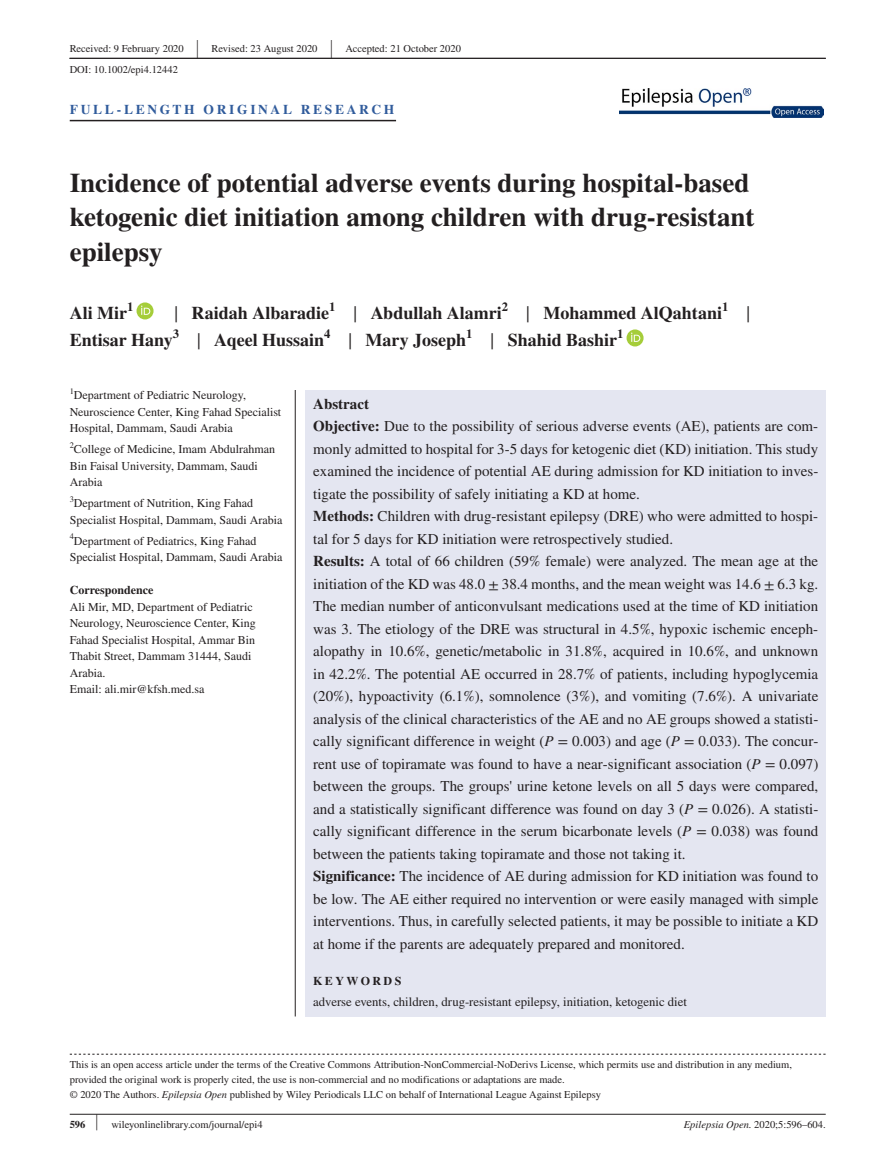
<style>
.page{position:relative;width:893px;height:1174px;background:#fff}
.page>*{position:absolute;margin:0;border:0;box-sizing:border-box;transform-origin:0 0}
.t1{font:700 27px/34.5px "STIX";color:#231f20}
.t2{font:26.55px "STIX";color:#231f20;scale:.4 1}
.t3{font:700 18px/27px "STIX";color:#231f20}
.t4{font:15px/22.5px "STIX";color:#231f20}
.t5{font:700 13.5px "STIX";letter-spacing:.2em;color:#315c9c}
.t6{font:12.75px "STIX";color:#231f20}
.t7{font:12px/16.5px "STIX";color:#231f20}
.t8{font:700 12px "STIX";color:#231f20}
.t9{font:700 12px "STIX";letter-spacing:.2em;color:#231f20}
.t10{font:10.5px/15px "STIX";color:#231f20}
.t11{font:8.4px "STIX";color:#231f20}
.s1{font-weight:400;font-size:23.4px}
.s2{font-weight:700}
.s3{font-style:italic}
.s4{font-size:23.1px}
</style>
<div class="page">
<hr style="left:70px;top:1113px;width:756px;height:1px;background:#231f20">
<hr style="left:69px;top:58px;width:757px;height:1px;background:#231f20">
<img style="left:619px;top:88px;width:204px;height:30px">
<hr style="left:70px;top:120px;width:326px;height:1px;background:#231f20">
<div style="left:137px;top:302px;width:17px;height:17px;background:#a5cd39;border-radius:50%"></div>
<svg style="left:141px;top:305px;width:9px;height:10px"></svg>
<div style="left:627px;top:329px;width:17px;height:17px;background:#a5cd39;border-radius:50%"></div>
<svg style="left:631px;top:332px;width:9px;height:10px"></svg>
<svg style="left:70px;top:1053px;width:756px;height:1px"></svg>
<div style="left:306px;top:390px;width:520px;height:626px;background:#e4e6f1"></div>
<hr style="left:295px;top:390px;width:1px;height:626px;background:#231f20">
<p class="t10" style="left:70px;top:41px;width:116px">Received: 9 February 2020</p>
<h2 class="t2" style="left:197px;top:31px;width:7px">|</h2>
<p class="t10" style="left:212px;top:41px;width:107px">Revised: 23 August 2020</p>
<h2 class="t2" style="left:330px;top:31px;width:7px">|</h2>
<p class="t10" style="left:345px;top:41px;width:117px">Accepted: 21 October 2020</p>
<p class="t10" style="left:70px;top:63px;width:110px">DOI: 10.1002/epi4.12442</p>
<p class="t5" style="left:70px;top:101px;width:326px">FULL-LENGTH ORIGINAL RESEARCH</p>
<h1 class="t1" style="left:70px;top:165px;width:686px">Incidence of potential adverse events during hospital-based ketogenic diet initiation among children with drug-resistant epilepsy</h1>
<p class="t3" style="left:70px;top:300px;width:65px">Ali Mir<sup>1</sup></p>
<p class="t3" style="left:70px;top:300px;width:682px;text-indent:105px"><span class="s1">|</span> Raidah Albaradie<sup>1</sup> <span class="s1">|</span> Abdullah Alamri<sup>2</sup> <span class="s1">|</span> Mohammed AlQahtani<sup>1</sup> <span class="s1">|<br></span>Entisar Hany<sup>3</sup> <span class="s1">|</span> Aqeel Hussain<sup>4</sup> <span class="s1">|</span> Mary Joseph<sup>1</sup> <span class="s1">|</span> Shahid Bashir<sup>1</sup></p>
<p class="t7" style="left:70px;top:387px;width:213px"><sup>1</sup>Department of Pediatric Neurology,<br>Neuroscience Center, King Fahad Specialist<br>Hospital, Dammam, Saudi Arabia</p>
<p class="t11" style="left:70px;top:439px;width:6px">2</p>
<p class="t7" style="left:70px;top:441px;width:207px;text-indent:4px">College of Medicine, Imam Abdulrahman<br>Bin Faisal University, Dammam, Saudi<br>Arabia</p>
<p class="t11" style="left:70px;top:493px;width:6px">3</p>
<p class="t7" style="left:70px;top:495px;width:214px;text-indent:4px">Department of Nutrition, King Fahad<br>Specialist Hospital, Dammam, Saudi Arabia</p>
<p class="t11" style="left:70px;top:530px;width:6px">4</p>
<p class="t7" style="left:70px;top:533px;width:214px;text-indent:4px">Department of Pediatrics, King Fahad<br>Specialist Hospital, Dammam, Saudi Arabia</p>
<p class="t8" style="left:70px;top:583px;width:85px">Correspondence</p>
<p class="t7" style="left:70px;top:599px;width:188px">Ali Mir, MD, Department of Pediatric<br>Neurology, Neuroscience Center, King<br>Fahad Specialist Hospital, Ammar Bin<br>Thabit Street, Dammam 31444, Saudi<br>Arabia.<br>Email: ali.mir@kfsh.med.sa</p>
<p class="t4" style="left:313px;top:393px;width:507px"><span class="s2">Abstract<br>Objective:</span> Due to the possibility of serious adverse events (AE), patients are com&shy;monly admitted to hospital for 3-5 days for ketogenic diet (KD) initiation. This study examined the incidence of potential AE during admission for KD initiation to inves&shy;tigate the possibility of safely initiating a KD at home.<br><span class="s2">Methods:</span> Children with drug-resistant epilepsy (DRE) who were admitted to hospi&shy;tal for 5 days for KD initiation were retrospectively studied.<br><span class="s2">Results:</span> A total of 66 children (59% female) were analyzed. The mean age at the initiation of the KD was 48.0 ± 38.4 months, and the mean weight was 14.6 ± 6.3 kg.<br>The median number of anticonvulsant medications used at the time of KD initiation was 3. The etiology of the DRE was structural in 4.5%, hypoxic ischemic enceph&shy;alopathy in 10.6%, genetic/metabolic in 31.8%, acquired in 10.6%, and unknown in 42.2%. The potential AE occurred in 28.7% of patients, including hypoglycemia (20%), hypoactivity (6.1%), somnolence (3%), and vomiting (7.6%). A univariate analysis of the clinical characteristics of the AE and no AE groups showed a statisti&shy;cally significant difference in weight (<span class="s3">P</span> = 0.003) and age (<span class="s3">P</span> = 0.033). The concur&shy;rent use of topiramate was found to have a near-significant association (<span class="s3">P</span> = 0.097) between the groups. The groups' urine ketone levels on all 5 days were compared, and a statistically significant difference was found on day 3 (<span class="s3">P</span> = 0.026). A statisti&shy;cally significant difference in the serum bicarbonate levels (<span class="s3">P</span> = 0.038) was found between the patients taking topiramate and those not taking it.<br><span class="s2">Significance:</span> The incidence of AE during admission for KD initiation was found to be low. The AE either required no intervention or were easily managed with simple interventions. Thus, in carefully selected patients, it may be possible to initiate a KD at home if the parents are adequately prepared and monitored.</p>
<p class="t9" style="left:313px;top:973px;width:90px">KEYWORDS</p>
<p class="t6" style="left:313px;top:993px;width:375px">adverse events, children, drug-resistant epilepsy, initiation, ketogenic diet</p>
<p class="t10" style="left:70px;top:1057px;width:724px">This is an open access article under the terms of the Creative Commons Attribution-NonCommercial-NoDerivs License, which permits use and distribution in any medium, provided the original work is properly cited, the use is non-commercial and no modifications or adaptations are made.<br>© 2020 The Authors. <span class="s3">Epilepsia Open</span> published by Wiley Periodicals LLC on behalf of International League Against Epilepsy</p>
<p class="t10" style="left:70px;top:1117px;width:194px"><span class="s2">596</span> <span class="s4">|</span> wileyonlinelibrary.com/journal/epi4</p>
<p class="t10" style="left:684px;top:1117px;width:143px"><span class="s3">Epilepsia Open.</span> 2020;5:596–604.</p>
</div>
